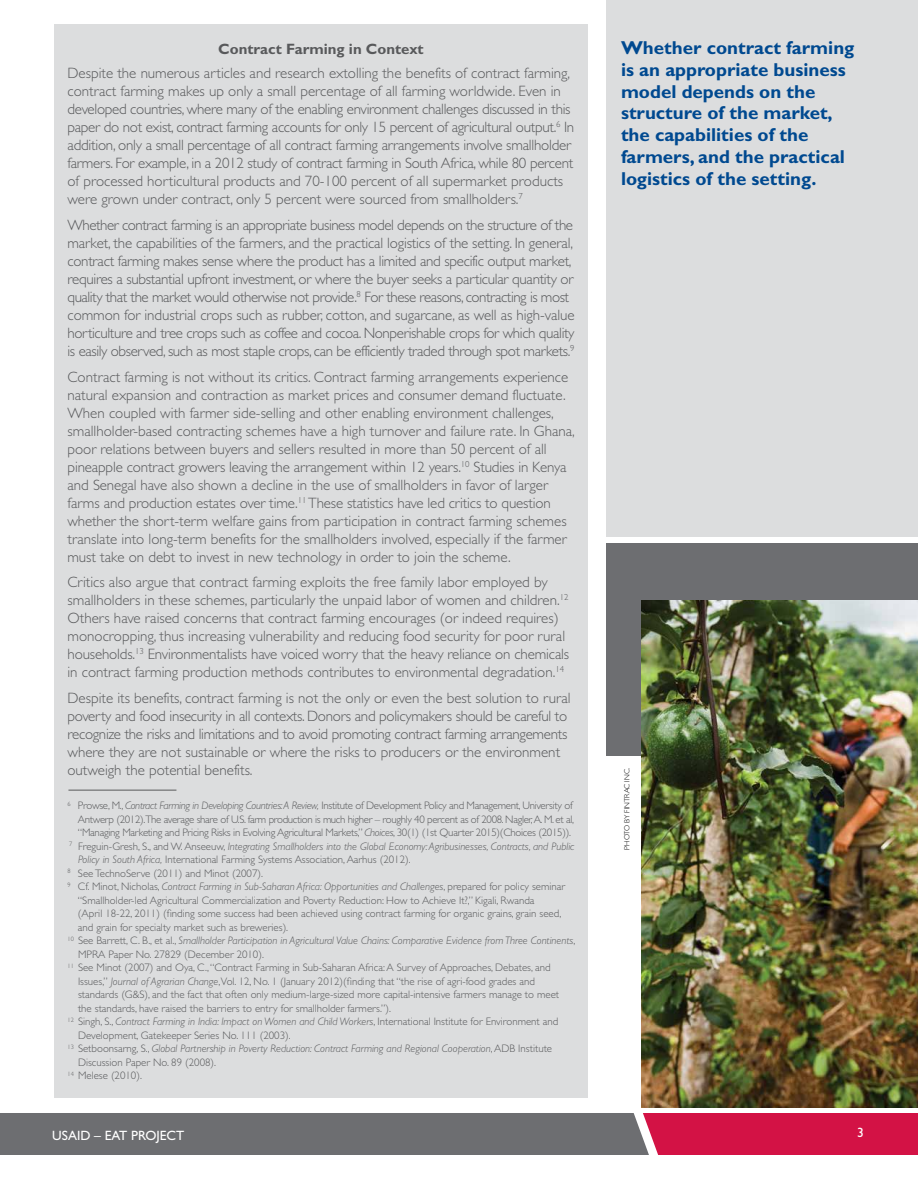
<style>
.page{position:relative;width:918px;height:1188px;background:#fff}
.page>*{position:absolute;margin:0;border:0;box-sizing:border-box;transform-origin:0 0}
.t1{font:700 18.75px/21.8px "Gill Sans Std";color:#004990}
.t2{font:300 15px/18px "Gill Sans Std";color:#58595b}
.t3{font:300 15px/18px "Gill Sans Std";letter-spacing:-.02em;color:#58595b}
.t4{font:700 15px "Gill Sans Std";color:#58595b}
.t5{font:13.5px "Gill Sans Std";color:#fff}
.t6{font:300 10.8px "Gill Sans Std";color:#58595b}
.t7{font:italic 300 10.8px "Gill Sans Std";color:#58595b}
.t8{font:300 10.8px "Gill Sans Std";letter-spacing:-.025em;color:#58595b}
.t9{font:300 10.8px "Gill Sans Std";letter-spacing:-.03em;color:#58595b}
.t10{font:300 7.5px "Gill Sans Std";letter-spacing:-.005em;color:#000}
.s1{font-style:italic}
.s2{font-style:normal}
</style>
<div class="page">
<svg style="left:0;top:1113px;width:918px;height:42px;background:#8b5565"></svg>
<div style="left:606px;top:543px;width:312px;height:213px;background:#6d6e71"></div>
<img style="left:642px;top:600px;width:276px;height:507px">
<div style="left:606px;top:0;width:312px;height:537px;background:#dcddde"></div>
<div style="left:54px;top:24px;width:534px;height:1074px;background:#dcddde"></div>
<hr style="left:68px;top:790px;width:108px;height:1px;background:#58595b">
<p class="t4" style="left:218px;top:40px;width:207px">Contract Farming in Context</p>
<p class="t2" style="left:67px;top:65px;width:508px">Despite the numerous articles and research extolling the benefits of contract farming, contract farming makes up only a small percentage of all farming worldwide. Even in developed countries, where many of the enabling environment challenges discussed in this paper do not exist, contract farming accounts for only 15 percent of agricultural output.<sup>6</sup> In addition, only a small percentage of all contract farming arrangements involve smallholder farmers. For example, in a 2012 study of contract farming in South Africa, while 80 percent of processed horticultural products and 70-100 percent of all supermarket products were grown under contract, only 5 percent were sourced from smallholders.<sup>7</sup></p>
<p class="t3" style="left:68px;top:216px;width:509px">Whether contract farming is an appropriate business model depends on the structure of the market, the capabilities of the farmers, and the practical logistics of the setting. In general, contract farming makes sense where the product has a limited and specific output market, requires a substantial upfront investment, or where the buyer seeks a particular quantity or quality that the market would otherwise not provide.<sup>8</sup> For these reasons, contracting is most common for industrial crops such as rubber, cotton, and sugarcane, as well as high-value horticulture and tree crops such as coffee and cocoa. Nonperishable crops for which quality is easily observed, such as most staple crops, can be efficiently traded through spot markets.<sup>9</sup></p>
<p class="t2" style="left:67px;top:368px;width:509px">Contract farming is not without its critics. Contract farming arrangements experience natural expansion and contraction as market prices and consumer demand fluctuate.<br>When coupled with farmer side-selling and other enabling environment challenges, smallholder-based contracting schemes have a high turnover and failure rate. In Ghana, poor relations between buyers and sellers resulted in more than 50 percent of all pineapple contract growers leaving the arrangement within 12 years.<sup>10</sup> Studies in Kenya and Senegal have also shown a decline in the use of smallholders in favor of larger farms and production estates over time.<sup>11</sup> These statistics have led critics to question whether the short-term welfare gains from participation in contract farming schemes translate into long-term benefits for the smallholders involved, especially if the farmer must take on debt to invest in new technology in order to join the scheme.</p>
<p class="t2" style="left:67px;top:573px;width:503px">Critics also argue that contract farming exploits the free family labor employed by smallholders in these schemes, particularly the unpaid labor of women and children.<sup>12<br></sup>Others have raised concerns that contract farming encourages (or indeed requires) monocropping, thus increasing vulnerability and reducing food security for poor rural households.<sup>13</sup> Environmentalists have voiced worry that the heavy reliance on chemicals in contract farming production methods contributes to environmental degradation.<sup>14</sup></p>
<p class="t2" style="left:68px;top:689px;width:505px">Despite its benefits, contract farming is not the only or even the best solution to rural poverty and food insecurity in all contexts. Donors and policymakers should be careful to recognize the risks and limitations and to avoid promoting contract farming arrangements where they are not sustainable or where the risks to producers or the environment outweigh the potential benefits.</p>
<p class="t8" style="left:68px;top:800px;width:507px"><sup>6</sup> Prowse, M., <span class="s1">Contract Farming in Developing Countries: A Review,</span> Institute of Development Policy and Management, University of</p>
<p class="t9" style="left:78px;top:813px;width:498px">Antwerp (2012).The average share of U.S. farm production is much higher – roughly 40 percent as of 2008. Nagler, A. M. et al,</p>
<p class="t8" style="left:78px;top:827px;width:495px">“Managing Marketing and Pricing Risks in Evolving Agricultural Markets,” <span class="s1">Choices</span>, 30(1) (1st Quarter 2015)(Choices (2015)).</p>
<p class="t7" style="left:69px;top:840px;width:507px"><sup>7</sup> <span class="s2">Freguin-Gresh, S., and W. Anseeuw,</span> Integrating Smallholders into the Global Economy: Agribusinesses, Contracts, and Public</p>
<p class="t6" style="left:78px;top:854px;width:334px"><span class="s1">Policy in South Africa,</span> International Farming Systems Association, Aarhus (2012).</p>
<p class="t6" style="left:68px;top:867px;width:197px"><sup>8</sup> See TechnoServe (2011) and Minot (2007).</p>
<p class="t7" style="left:68px;top:881px;width:499px"><sup>9</sup> <span class="s2">Cf. Minot, Nicholas,</span> Contract Farming in Sub-Saharan Africa: Opportunities and Challenges<span class="s2">, prepared for policy seminar</span></p>
<p class="t6" style="left:78px;top:894px;width:458px">“Smallholder-led Agricultural Commercialization and Poverty Reduction: How to Achieve It?,” Kigali, Rwanda</p>
<p class="t6" style="left:78px;top:908px;width:485px">(April 18-22, 2011) (finding some success had been achieved using contract farming for organic grains, grain seed,</p>
<p class="t6" style="left:78px;top:921px;width:212px">and grain for specialty market such as breweries).</p>
<p class="t7" style="left:68px;top:935px;width:509px"><sup>10</sup> <span class="s2">See Barrett, C. B., et al.,</span> Smallholder Participation in Agricultural Value Chains: Comparative Evidence from Three Continents<span class="s2">,</span></p>
<p class="t6" style="left:78px;top:948px;width:187px">MPRA Paper No. 27829 (December 2010).</p>
<p class="t6" style="left:68px;top:962px;width:485px"><sup>11</sup> See Minot (2007) and Oya, C., “Contract Farming in Sub-Saharan Africa: A Survey of Approaches, Debates, and</p>
<p class="t6" style="left:78px;top:975px;width:459px">Issues,” <span class="s1">Journal of Agrarian Change</span>,Vol. 12, No. 1 (January 2012)(finding that “the rise of agri-food grades and</p>
<p class="t6" style="left:78px;top:989px;width:483px">standards (G&amp;S), and the fact that often only medium-large-sized more capital-intensive farmers manage to meet</p>
<p class="t6" style="left:78px;top:1002px;width:315px">the standards, have raised the barriers to entry for smallholder farmers.”).</p>
<p class="t7" style="left:68px;top:1016px;width:492px"><sup>12</sup> <span class="s2">Singh, S.,</span> Contract Farming in India: Impact on Women and Child Workers<span class="s2">, International Institute for Environment and</span></p>
<p class="t6" style="left:78px;top:1029px;width:214px">Development, Gatekeeper Series No. 111 (2003).</p>
<p class="t7" style="left:68px;top:1043px;width:486px"><sup>13</sup> <span class="s2">Setboonsarng, S.,</span> Global Partnership in Poverty Reduction: Contract Farming and Regional Cooperation<span class="s2">, ADB Institute</span></p>
<p class="t6" style="left:78px;top:1056px;width:140px">Discussion Paper No. 89 (2008).</p>
<p class="t6" style="left:68px;top:1070px;width:76px"><sup>14</sup> Melese (2010).</p>
<p class="t1" style="left:621px;top:37px;width:235px">Whether contract farming is an appropriate business model depends on the structure of the market, the capabilities of the farmers, and the practical logistics of the setting.</p>
<p class="t10" style="left:623px;top:850px;width:83px;rotate:-90deg">PHOTO BY FINTRAC INC.</p>
<p class="t5" style="left:52px;top:1128px;width:133px">USAID – EAT PROJECT</p>
<p class="t5" style="left:857px;top:1125px;width:8px">3</p>
</div>
